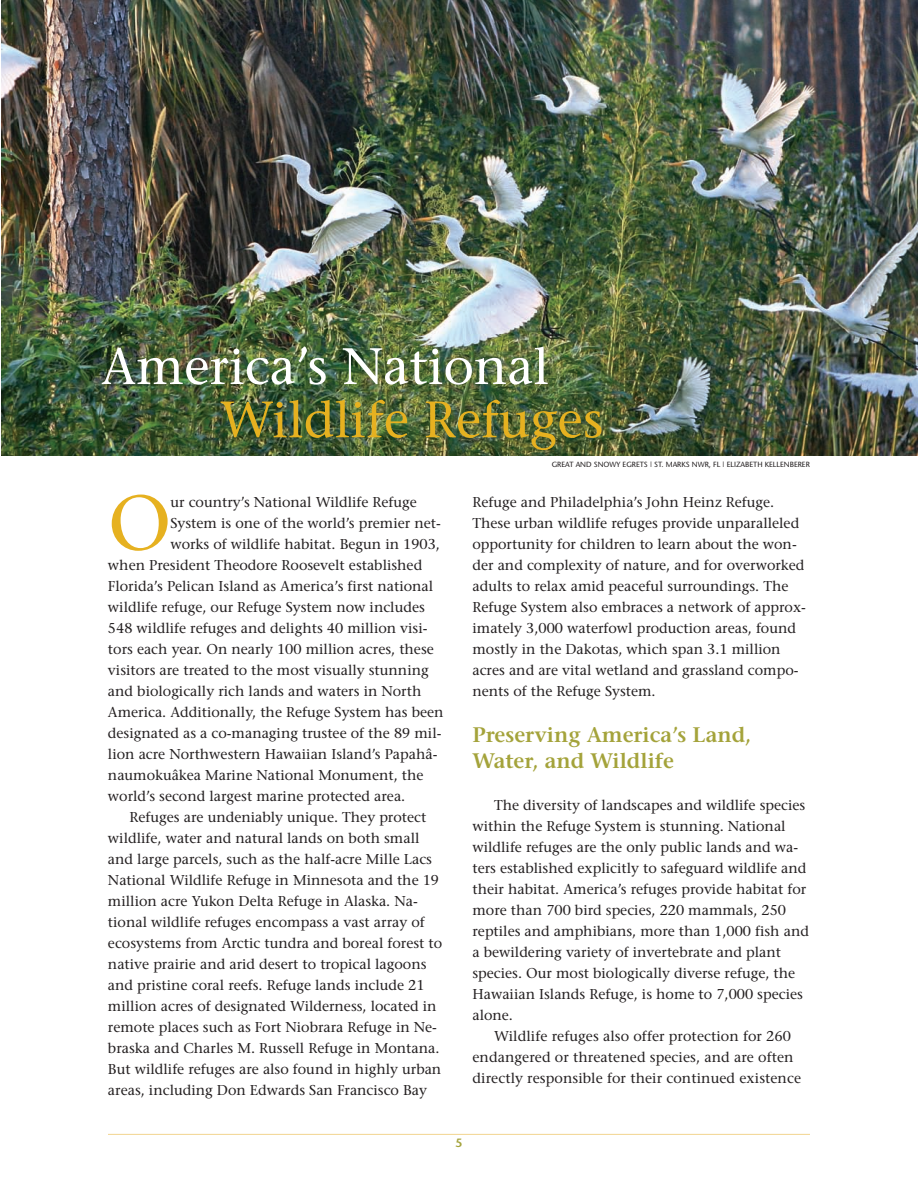
<style>
.page{position:relative;width:918px;height:1188px;background:#fff}
.page>*{position:absolute;margin:0;border:0;box-sizing:border-box;transform-origin:0 0}
.t1{font:77.7px "Stone Serif";color:#e6b120}
.t2{font:51px "Stone Serif";color:#fff}
.t3{font:51px "Stone Serif";color:#e6b120}
.t4{font:600 21px/25.5px "Stone Serif";color:#a4a33b}
.t5{font:14.25px/21px "Stone Serif";color:#231f20}
.t6{font:600 12px "Stone Sans";color:#a4a33b}
.t7{font:7.5px "Stone Sans";color:#231f20}
</style>
<div class="page">
<hr style="left:108px;top:1134px;width:702px;height:1px;background:#f2d48f">
<img style="left:2px;top:0;width:916px;height:455px">
<h2 class="t2" style="left:101px;top:347px;width:450px">America’s National</h2>
<h2 class="t3" style="left:220px;top:400px;width:385px">Wildlife Refuges</h2>
<h1 class="t1" style="left:108px;top:493px;width:65px">O</h1>
<p class="t5" style="left:170px;top:493px;width:248px">ur country’s National Wildlife Refuge</p>
<p class="t5" style="left:170px;top:514px;width:272px">System is one of the world’s premier net-</p>
<p class="t5" style="left:170px;top:535px;width:271px">works of wildlife habitat. Begun in 1903,</p>
<p class="t5" style="left:108px;top:556px;width:316px">when President Theodore Roosevelt established</p>
<p class="t5" style="left:108px;top:577px;width:327px">Florida’s Pelican Island as America’s first national</p>
<p class="t5" style="left:108px;top:598px;width:318px">wildlife refuge, our Refuge System now includes</p>
<p class="t5" style="left:108px;top:619px;width:321px">548 wildlife refuges and delights 40 million visi-</p>
<p class="t5" style="left:108px;top:640px;width:327px">tors each year. On nearly 100 million acres, these</p>
<p class="t5" style="left:108px;top:661px;width:322px">visitors are treated to the most visually stunning</p>
<p class="t5" style="left:108px;top:682px;width:315px">and biologically rich lands and waters in North</p>
<p class="t5" style="left:108px;top:703px;width:337px">America. Additionally, the Refuge System has been</p>
<p class="t5" style="left:108px;top:724px;width:335px">designated as a co-managing trustee of the 89 mil-</p>
<p class="t5" style="left:108px;top:745px;width:331px">lion acre Northwestern Hawaiian Island’s Papahâ-</p>
<p class="t5" style="left:108px;top:766px;width:317px">naumokuâkea Marine National Monument, the</p>
<p class="t5" style="left:108px;top:787px;width:299px">world’s second largest marine protected area.</p>
<p class="t5" style="left:130px;top:808px;width:298px">Refuges are undeniably unique. They protect</p>
<p class="t5" style="left:108px;top:829px;width:313px">wildlife, water and natural lands on both small</p>
<p class="t5" style="left:108px;top:850px;width:326px">and large parcels, such as the half-acre Mille Lacs</p>
<p class="t5" style="left:108px;top:871px;width:333px">National Wildlife Refuge in Minnesota and the 19</p>
<p class="t5" style="left:108px;top:892px;width:311px">million acre Yukon Delta Refuge in Alaska. Na-</p>
<p class="t5" style="left:108px;top:913px;width:318px">tional wildlife refuges encompass a vast array of</p>
<p class="t5" style="left:108px;top:934px;width:336px">ecosystems from Arctic tundra and boreal forest to</p>
<p class="t5" style="left:108px;top:955px;width:320px">native prairie and arid desert to tropical lagoons</p>
<p class="t5" style="left:108px;top:976px;width:318px">and pristine coral reefs. Refuge lands include 21</p>
<p class="t5" style="left:108px;top:997px;width:330px">million acres of designated Wilderness, located in</p>
<p class="t5" style="left:108px;top:1018px;width:331px">remote places such as Fort Niobrara Refuge in Ne-</p>
<p class="t5" style="left:108px;top:1039px;width:333px">braska and Charles M. Russell Refuge in Montana.</p>
<p class="t5" style="left:108px;top:1060px;width:335px">But wildlife refuges are also found in highly urban</p>
<p class="t5" style="left:108px;top:1081px;width:321px">areas, including Don Edwards San Francisco Bay</p>
<p class="t7" style="left:552px;top:461px;width:260px">GREAT AND SNOWY EGRETS | ST. MARKS NWR, FL | ELIZABETH KELLENBERER</p>
<p class="t5" style="left:472px;top:493px;width:335px">Refuge and Philadelphia’s John Heinz Refuge.<br>These urban wildlife refuges provide unparalleled opportunity for children to learn about the won&shy;der and complexity of nature, and for overworked adults to relax amid peaceful surroundings. The Refuge System also embraces a network of approx&shy;imately 3,000 waterfowl production areas, found mostly in the Dakotas, which span 3.1 million acres and are vital wetland and grassland compo&shy;nents of the Refuge System.</p>
<h3 class="t4" style="left:472px;top:725px;width:281px">Preserving America’s Land,<br>Water, and Wildlife</h3>
<p class="t5" style="left:472px;top:796px;width:338px;text-indent:22px">The diversity of landscapes and wildlife species within the Refuge System is stunning. National wildlife refuges are the only public lands and wa&shy;ters established explicitly to safeguard wildlife and their habitat. America’s refuges provide habitat for more than 700 bird species, 220 mammals, 250 reptiles and amphibians, more than 1,000 fish and a bewildering variety of invertebrate and plant species. Our most biologically diverse refuge, the Hawaiian Islands Refuge, is home to 7,000 species alone.</p>
<p class="t5" style="left:472px;top:1027px;width:330px;text-indent:22px">Wildlife refuges also offer protection for 260 endangered or threatened species, and are often directly responsible for their continued existence</p>
<p class="t6" style="left:456px;top:1138px;width:8px">5</p>
</div>
